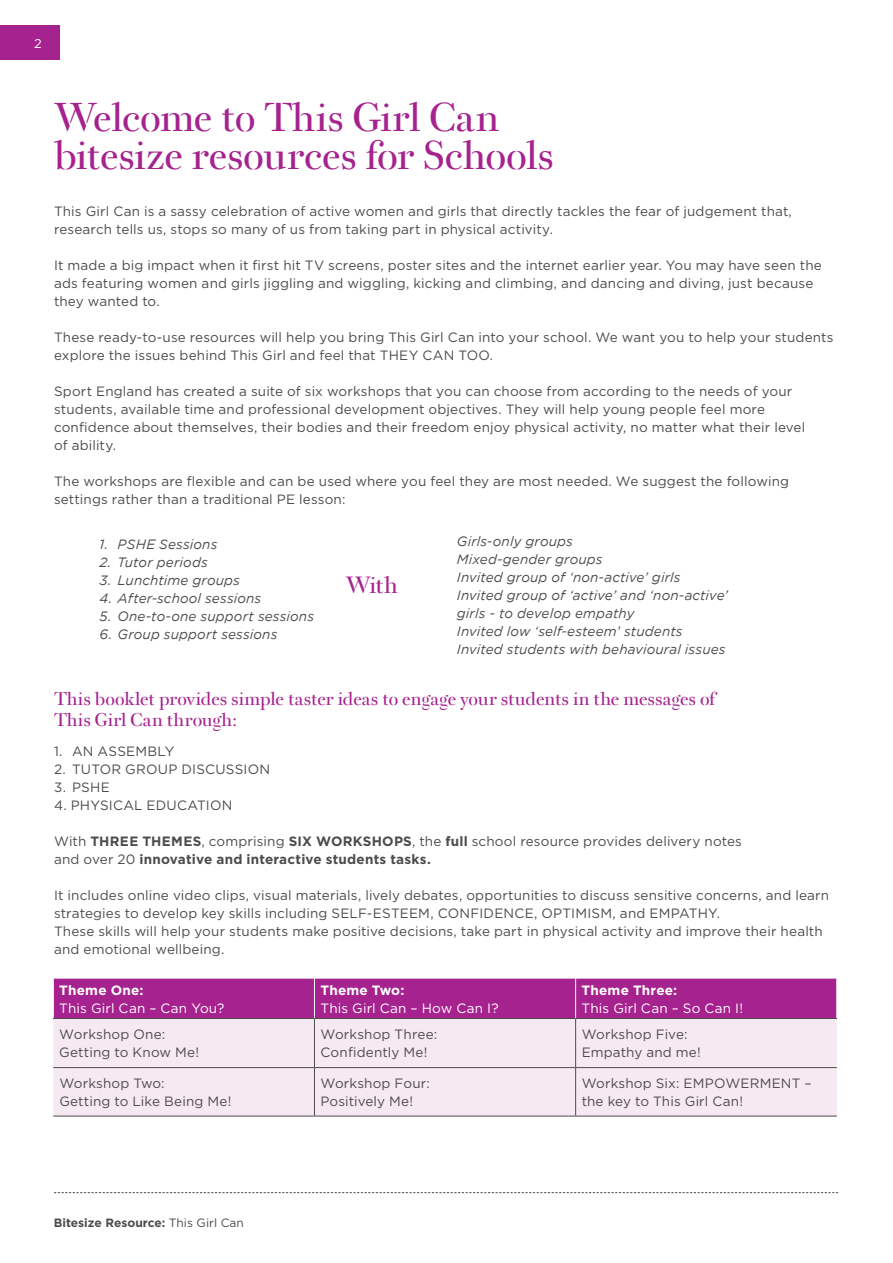
<style>
.page{position:relative;width:893px;height:1263px;background:#fff}
.page>*{position:absolute;margin:0;border:0;box-sizing:border-box;transform-origin:0 0}
.t1{font:36px/37.5px "Bery Roman";letter-spacing:-.015em;color:#a6228e}
.t2{font:21px "Bery Roman";color:#a6228e}
.t3{font:16.5px/21px "Bery Roman";letter-spacing:-.005em;color:#a6228e}
.t4{font:13.5px/18px "Gotham Pro";letter-spacing:.01em;color:#4e4b4c}
.t5{font:italic 13.5px/18px "Gotham";letter-spacing:.01em;color:#4e4b4c}
.t6{font:700 13.5px/18px "Gotham Pro";letter-spacing:.015em;color:#4e4b4c}
.t7{font:13.5px "Gotham Pro";letter-spacing:.015em;color:#fff}
.t8{font:700 13.5px "Gotham Pro";letter-spacing:.015em;color:#fff}
.t9{font:12.75px "Gotham Pro";color:#fff}
.t10{font:700 12px "Gotham Pro";color:#4e4b4c}
.s1{font-weight:400}
</style>
<div class="page">
<div style="left:0;top:25px;width:59px;height:34px;background:#a6228e"></div>
<svg style="left:54px;top:1192px;width:784px;height:1px"></svg>
<div style="left:54px;top:979px;width:782px;height:39px;background:#a6228e"></div>
<div style="left:53px;top:1019px;width:784px;height:97px;background:#f7e9f2"></div>
<hr style="left:314px;top:979px;width:1px;height:39px;background:#fff">
<hr style="left:575px;top:979px;width:1px;height:39px;background:#fff">
<hr style="left:53px;top:1018px;width:261px;height:1px;background:#4e4b4c">
<hr style="left:314px;top:1018px;width:262px;height:1px;background:#4e4b4c">
<hr style="left:314px;top:1019px;width:1px;height:48px;background:#4e4b4c">
<hr style="left:576px;top:1018px;width:261px;height:1px;background:#4e4b4c">
<hr style="left:575px;top:1019px;width:1px;height:48px;background:#4e4b4c">
<hr style="left:53px;top:1067px;width:261px;height:1px;background:#4e4b4c">
<hr style="left:314px;top:1067px;width:262px;height:1px;background:#4e4b4c">
<hr style="left:314px;top:1068px;width:1px;height:48px;background:#4e4b4c">
<hr style="left:576px;top:1067px;width:261px;height:1px;background:#4e4b4c">
<hr style="left:575px;top:1068px;width:1px;height:48px;background:#4e4b4c">
<hr style="left:53px;top:1116px;width:261px;height:1px;background:#4e4b4c">
<hr style="left:314px;top:1116px;width:262px;height:1px;background:#4e4b4c">
<hr style="left:576px;top:1116px;width:261px;height:1px;background:#4e4b4c">
<p class="t9" style="left:34px;top:36px;width:9px">2</p>
<h1 class="t1" style="left:54px;top:99px;width:502px">Welcome to This Girl Can bitesize resources for Schools</h1>
<p class="t4" style="left:54px;top:202px;width:739px">This Girl Can is a sassy celebration of active women and girls that directly tackles the fear of judgement that, research tells us, stops so many of us from taking part in physical activity.</p>
<p class="t4" style="left:54px;top:256px;width:769px">It made a big impact when it first hit TV screens, poster sites and the internet earlier year. You may have seen the ads featuring women and girls jiggling and wiggling, kicking and climbing, and dancing and diving, just because they wanted to.</p>
<p class="t4" style="left:54px;top:328px;width:781px">These ready-to-use resources will help you bring This Girl Can into your school. We want you to help your students explore the issues behind This Girl and feel that THEY CAN TOO.</p>
<p class="t4" style="left:54px;top:382px;width:753px">Sport England has created a suite of six workshops that you can choose from according to the needs of your students, available time and professional development objectives. They will help young people feel more confidence about themselves, their bodies and their freedom enjoy physical activity, no matter what their level of ability.</p>
<p class="t4" style="left:54px;top:472px;width:737px">The workshops are flexible and can be used where you feel they are most needed. We suggest the following settings rather than a traditional PE lesson:</p>
<p class="t5" style="left:99px;top:535px;width:119px">1. PSHE Sessions</p>
<p class="t5" style="left:99px;top:553px;width:110px">2. Tutor periods</p>
<p class="t5" style="left:99px;top:571px;width:142px">3. Lunchtime groups</p>
<p class="t5" style="left:99px;top:589px;width:163px">4. After-school sessions</p>
<p class="t5" style="left:99px;top:607px;width:216px">5. One-to-one support sessions</p>
<p class="t5" style="left:99px;top:625px;width:179px">6. Group support sessions</p>
<h2 class="t2" style="left:346px;top:571px;width:54px">With</h2>
<p class="t5" style="left:457px;top:532px;width:273px">Girls-only groups<br>Mixed-gender groups<br>Invited group of ‘non-active’ girls<br>Invited group of ‘active’ and ‘non-active’ girls - to develop empathy<br>Invited low ‘self-esteem’ students<br>Invited students with behavioural issues</p>
<p class="t3" style="left:54px;top:688px;width:663px">This booklet provides simple taster ideas to engage your students in the messages of<br>This Girl Can through:</p>
<p class="t4" style="left:54px;top:742px;width:122px">1. AN ASSEMBLY</p>
<p class="t4" style="left:54px;top:760px;width:218px">2. TUTOR GROUP DISCUSSION</p>
<p class="t4" style="left:54px;top:778px;width:57px">3. PSHE</p>
<p class="t4" style="left:54px;top:796px;width:180px">4. PHYSICAL EDUCATION</p>
<p class="t6" style="left:54px;top:832px;width:689px"><span class="s1">With</span> THREE THEMES<span class="s1">, comprising</span> SIX WORKSHOPS<span class="s1">, the</span> full <span class="s1">school resource provides delivery notes and over 20</span> innovative and interactive students tasks.</p>
<p class="t4" style="left:54px;top:886px;width:777px">It includes online video clips, visual materials, lively debates, opportunities to discuss sensitive concerns, and learn strategies to develop key skills including SELF-ESTEEM, CONFIDENCE, OPTIMISM, and EMPATHY.<br>These skills will help your students make positive decisions, take part in physical activity and improve their health and emotional wellbeing.</p>
<p class="t8" style="left:59px;top:982px;width:86px">Theme One:</p>
<p class="t7" style="left:59px;top:1000px;width:167px">This Girl Can – Can You?</p>
<p class="t8" style="left:320px;top:982px;width:85px">Theme Two:</p>
<p class="t7" style="left:320px;top:1000px;width:180px">This Girl Can – How Can I?</p>
<p class="t8" style="left:582px;top:982px;width:97px">Theme Three:</p>
<p class="t7" style="left:582px;top:1000px;width:163px">This Girl Can – So Can I!</p>
<p class="t4" style="left:59px;top:1025px;width:141px">Workshop One:<br>Getting to Know Me!</p>
<p class="t4" style="left:320px;top:1025px;width:118px">Workshop Three:<br>Confidently Me!</p>
<p class="t4" style="left:582px;top:1025px;width:121px">Workshop Five:<br>Empathy and me!</p>
<p class="t4" style="left:59px;top:1074px;width:174px">Workshop Two:<br>Getting to Like Being Me!</p>
<p class="t4" style="left:320px;top:1074px;width:111px">Workshop Four:<br>Positively Me!</p>
<p class="t4" style="left:582px;top:1074px;width:231px">Workshop Six: EMPOWERMENT – the key to This Girl Can!</p>
<p class="t10" style="left:54px;top:1215px;width:192px">Bitesize Resource: <span class="s1">This Girl Can</span></p>
</div>
